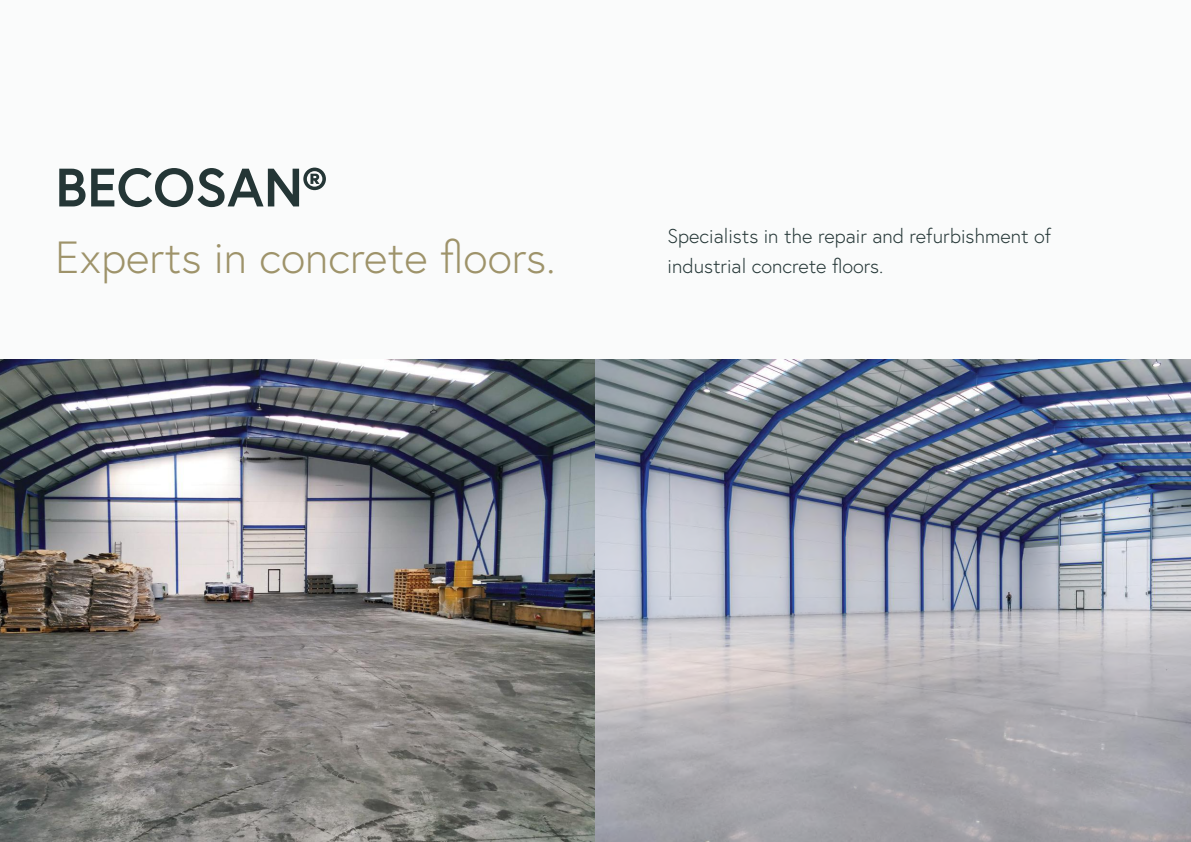
<style>
.page{position:relative;width:1191px;height:842px;background:#fff}
.page>*{position:absolute;margin:0;border:0;box-sizing:border-box;transform-origin:0 0}
.t1{font:700 54px "Europa";color:#243636}
.t2{font:300 45px "Europa";color:#9e936a}
.t3{font:300 20px "Europa";color:#243636}
</style>
<div class="page">
<div style="left:0;top:0;width:1191px;height:812px;background:#fafbfb"></div>
<img style="left:0;top:360px;width:1191px;height:482px">
<h1 class="t1" style="left:55px;top:151px;width:272px">BECOSAN®</h1>
<h2 class="t2" style="left:55px;top:229px;width:502px">Experts in concrete floors.</h2>
<p class="t3" style="left:667px;top:224px;width:385px">Specialists in the repair and refurbishment of</p>
<p class="t3" style="left:667px;top:254px;width:217px">industrial concrete floors.</p>
</div>
